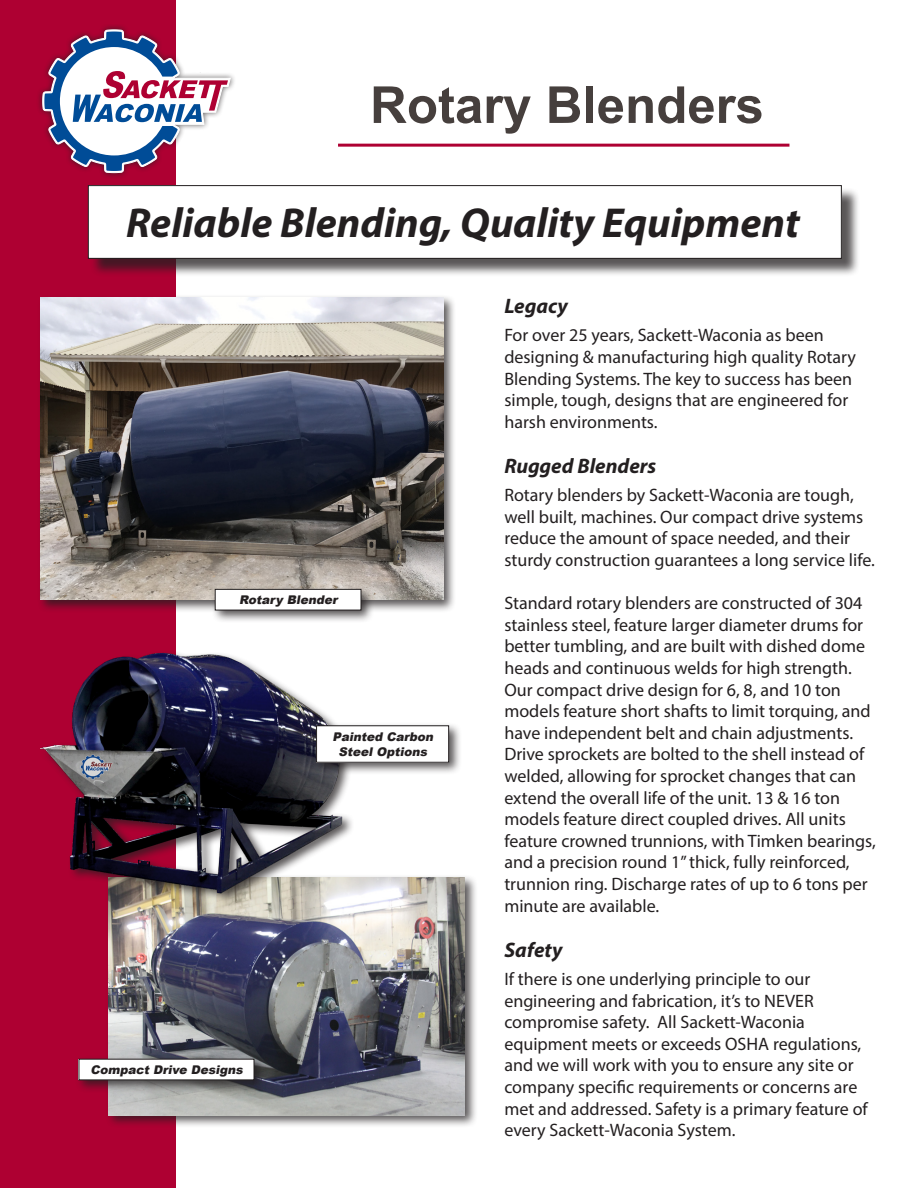
<style>
.page{position:relative;width:918px;height:1188px;background:#fff}
.page>*{position:absolute;margin:0;border:0;box-sizing:border-box;transform-origin:0 0}
.t1{font:700 51px "Arial";color:#463f3d}
.t2{font:italic 700 42px "Myriad Pro";color:#231f20}
.t3{font:italic 700 21px "Myriad Pro";color:#231f20}
.t4{font:18px/21.6px "Myriad Pro";color:#231f20}
.t5{font:italic 900 12px/14.4px "Arial";color:#231f20;text-align:center}
</style>
<div class="page">
<div style="left:0;top:0;width:175px;height:1188px;background:#ae0032"></div>
<div style="left:37px;top:24px;width:199px;height:155px;background:#231f20;opacity:.75"></div>
<svg style="left:42px;top:29px;width:189px;height:144px"></svg>
<div style="left:90px;top:188px;width:770px;height:89px;background:#231f20;opacity:.75"></div>
<div style="left:88px;top:186px;width:753px;height:72px;background:#fff"></div>
<div style="left:88px;top:185px;width:754px;height:74px;border:1px solid #231f20"></div>
<hr style="left:338px;top:144px;width:451px;height:3px;background:#ae0032">
<div style="left:37px;top:294px;width:420px;height:318px;background:#231f20;opacity:.75"></div>
<img style="left:40px;top:297px;width:404px;height:303px">
<div style="left:212px;top:586px;width:162px;height:37px;background:#231f20;opacity:.75"></div>
<div style="left:215px;top:589px;width:146px;height:21px;background:#fff"></div>
<div style="left:215px;top:589px;width:146px;height:21px;border:1px solid #231f20"></div>
<div style="left:105px;top:874px;width:373px;height:254px;background:#231f20;opacity:.75"></div>
<img style="left:109px;top:877px;width:356px;height:238px">
<div style="left:39px;top:650px;width:316px;height:255px;background:#231f20;opacity:.75"></div>
<img style="left:40px;top:628px;width:336px;height:268px">
<div style="left:313px;top:722px;width:148px;height:53px;background:#231f20;opacity:.75"></div>
<div style="left:317px;top:726px;width:132px;height:36px;background:#fff"></div>
<div style="left:75px;top:1056px;width:192px;height:37px;background:#231f20;opacity:.75"></div>
<div style="left:79px;top:1059px;width:175px;height:21px;background:#fff"></div>
<p class="t1" style="left:370px;top:69px;width:395px">Rotary Blenders</p>
<p class="t2" style="left:126px;top:196px;width:675px">Reliable Blending, Quality Equipment</p>
<p class="t5" style="left:239px;top:592px;width:103px">Rotary Blender</p>
<p class="t5" style="left:333px;top:729px;width:105px">Painted Carbon<br>Steel Options</p>
<p class="t5" style="left:91px;top:1062px;width:157px">Compact Drive Designs</p>
<p class="t3" style="left:504px;top:292px;width:65px">Legacy</p>
<p class="t4" style="left:504px;top:324px;width:353px">For over 25 years, Sackett-Waconia as been designing &amp; manufacturing high quality Rotary Blending Systems. The key to success has been simple, tough, designs that are engineered for harsh environments.</p>
<p class="t3" style="left:504px;top:452px;width:154px">Rugged Blenders</p>
<p class="t4" style="left:504px;top:484px;width:372px">Rotary blenders by Sackett-Waconia are tough, well built, machines. Our compact drive systems reduce the amount of space needed, and their sturdy construction guarantees a long service life.</p>
<p class="t4" style="left:504px;top:592px;width:373px">Standard rotary blenders are constructed of 304 stainless steel, feature larger diameter drums for better tumbling, and are built with dished dome heads and continuous welds for high strength.<br>Our compact drive design for 6, 8, and 10 ton models feature short shafts to limit torquing, and have independent belt and chain adjustments.<br>Drive sprockets are bolted to the shell instead of welded, allowing for sprocket changes that can extend the overall life of the unit. 13 &amp; 16 ton models feature direct coupled drives. All units feature crowned trunnions, with Timken bearings, and a precision round 1” thick, fully reinforced, trunnion ring. Discharge rates of up to 6 tons per minute are available.</p>
<p class="t3" style="left:504px;top:936px;width:60px">Safety</p>
<p class="t4" style="left:504px;top:968px;width:365px">If there is one underlying principle to our engineering and fabrication, it’s to NEVER compromise safety. All Sackett-Waconia equipment meets or exceeds OSHA regulations, and we will work with you to ensure any site or company specific requirements or concerns are met and addressed. Safety is a primary feature of every Sackett-Waconia System.</p>
</div>
